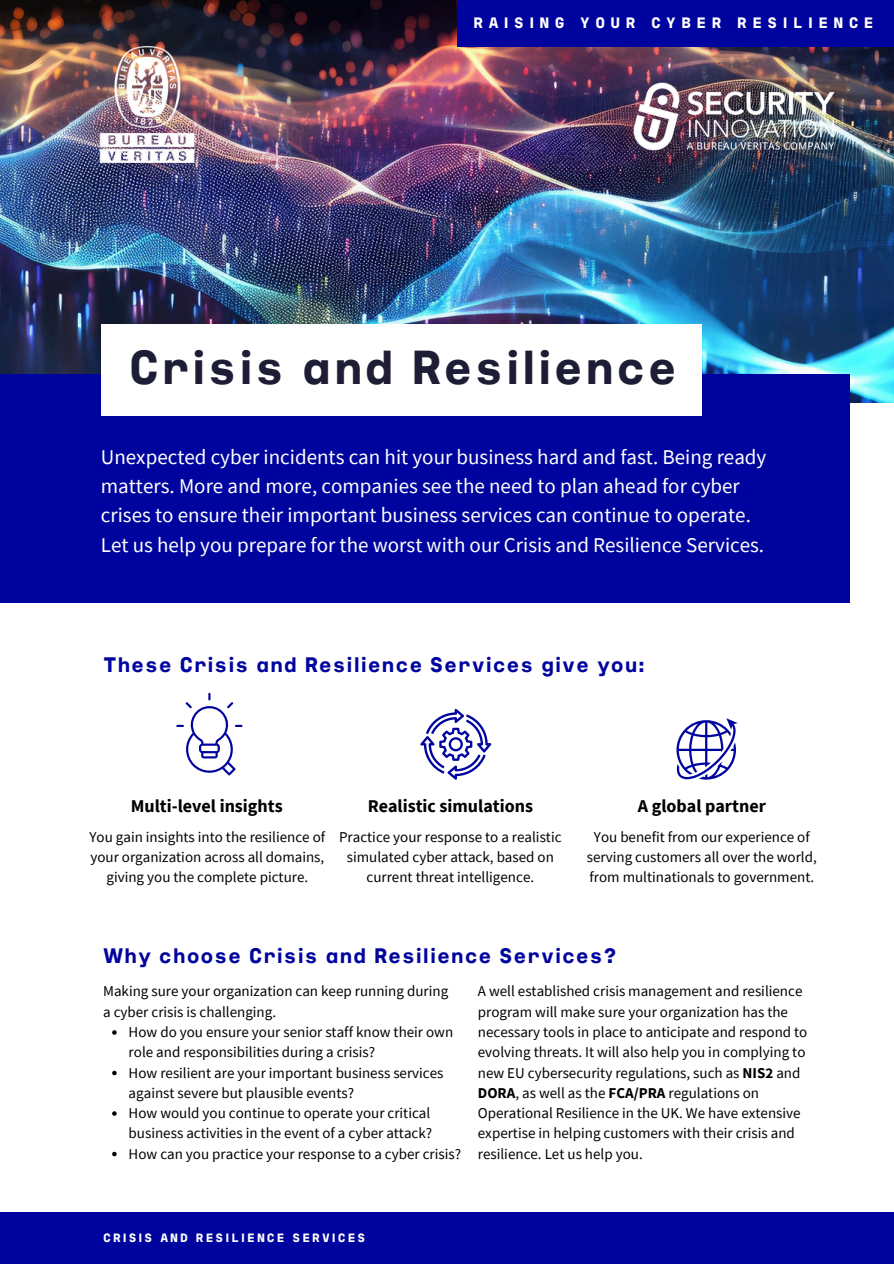
<style>
.page{position:relative;width:894px;height:1264px;background:#fff}
.page>*{position:absolute;margin:0;border:0;box-sizing:border-box;transform-origin:0 0}
.t1{font:700 expanded 47.4px "Bureau Veritas";letter-spacing:.01em;color:#1d1d35}
.t2{font:21px/29.2px "Source Sans Pro";color:#fff}
.t3{font:700 expanded 21px "Bureau Veritas";letter-spacing:.01em;color:#00049e}
.t4{font:700 18px "Source Sans Pro";color:#000}
.t5{font:15px/20.2px "Source Sans Pro";color:#000}
.t6{font:700 expanded 15px "Bureau Veritas";letter-spacing:.36em;color:#fff}
.t7{font:700 expanded 12px "Bureau Veritas";letter-spacing:.17em;color:#fff}
.s1{font-weight:700}
</style>
<div class="page">
<img style="left:0;top:0;width:893px;height:402px">
<div style="left:0;top:374px;width:849px;height:228px;background:#00049e"></div>
<div style="left:101px;top:324px;width:600px;height:92px;background:#fff"></div>
<div style="left:457px;top:0;width:436px;height:46px;background:#00049e"></div>
<img style="left:630px;top:73px;width:215px;height:78px">
<img style="left:33px;top:16px;width:228px;height:147px">
<div style="left:0;top:1212px;width:893px;height:51px;background:#00049e"></div>
<svg style="left:176px;top:692px;width:66px;height:83px"></svg>
<svg style="left:420px;top:708px;width:71px;height:71px"></svg>
<svg style="left:676px;top:718px;width:61px;height:61px"></svg>
<svg style="left:112px;top:1030px;width:5px;height:4px"></svg>
<svg style="left:112px;top:1070px;width:5px;height:5px"></svg>
<svg style="left:112px;top:1111px;width:5px;height:4px"></svg>
<svg style="left:112px;top:1151px;width:5px;height:5px"></svg>
<p class="t6" style="left:473px;top:18px;width:401px">RAISING YOUR CYBER RESILIENCE</p>
<p class="t1" style="left:129px;top:351px;width:550px">Crisis and Resilience</p>
<h5 class="t2" style="left:101px;top:442px;width:667px">Unexpected cyber incidents can hit your business hard and fast. Being ready matters. More and more, companies see the need to plan ahead for cyber crises to ensure their important business services can continue to operate.<br>Let us help you prepare for the worst with our Crisis and Resilience Services.</h5>
<h6 class="t3" style="left:103px;top:657px;width:543px">These Crisis and Resilience Services give you:</h6>
<p class="t4" style="left:131px;top:794px;width:153px">Multi-level insights</p>
<h1 class="t5" style="left:89px;top:826px;width:237px;text-align:center">You gain insights into the resilience of your organization across all domains, giving you the complete picture.</h1>
<h6 class="t4" style="left:367px;top:794px;width:167px">Realistic simulations</h6>
<h6 class="t4" style="left:637px;top:794px;width:129px">A global partner</h6>
<h4 class="t5" style="left:339px;top:826px;width:224px;text-align:center">Practice your response to a realistic simulated cyber attack, based on current threat intelligence.</h4>
<h4 class="t5" style="left:586px;top:826px;width:231px;text-align:center">You benefit from our experience of serving customers all over the world, from multinationals to government.</h4>
<h2 class="t3" style="left:103px;top:948px;width:515px">Why choose Crisis and Resilience Services?</h2>
<h3 class="t5" style="left:103px;top:981px;width:346px">Making sure your organization can keep running during a cyber crisis is challenging.</h3>
<h2 class="t5" style="left:129px;top:1021px;width:326px">How do you ensure your senior staff know their own role and responsibilities during a crisis?</h2>
<p class="t5" style="left:129px;top:1062px;width:316px">How resilient are your important business services against severe but plausible events?</p>
<p class="t5" style="left:129px;top:1102px;width:305px">How would you continue to operate your critical business activities in the event of a cyber attack?</p>
<p class="t5" style="left:129px;top:1143px;width:334px">How can you practice your response to a cyber crisis?</p>
<h4 class="t5" style="left:477px;top:981px;width:331px">A well established crisis management and resilience program will make sure your organization has the necessary tools in place to anticipate and respond to evolving threats. It will also help you in complying to new EU cybersecurity regulations, such as <span class="s1">NIS2</span> and <span class="s1">DORA</span>, as well as the <span class="s1">FCA/PRA</span> regulations on Operational Resilience in the UK. We have extensive expertise in helping customers with their crisis and resilience. Let us help you.</h4>
<p class="t7" style="left:103px;top:1233px;width:263px">CRISIS AND RESILIENCE SERVICES</p>
</div>
